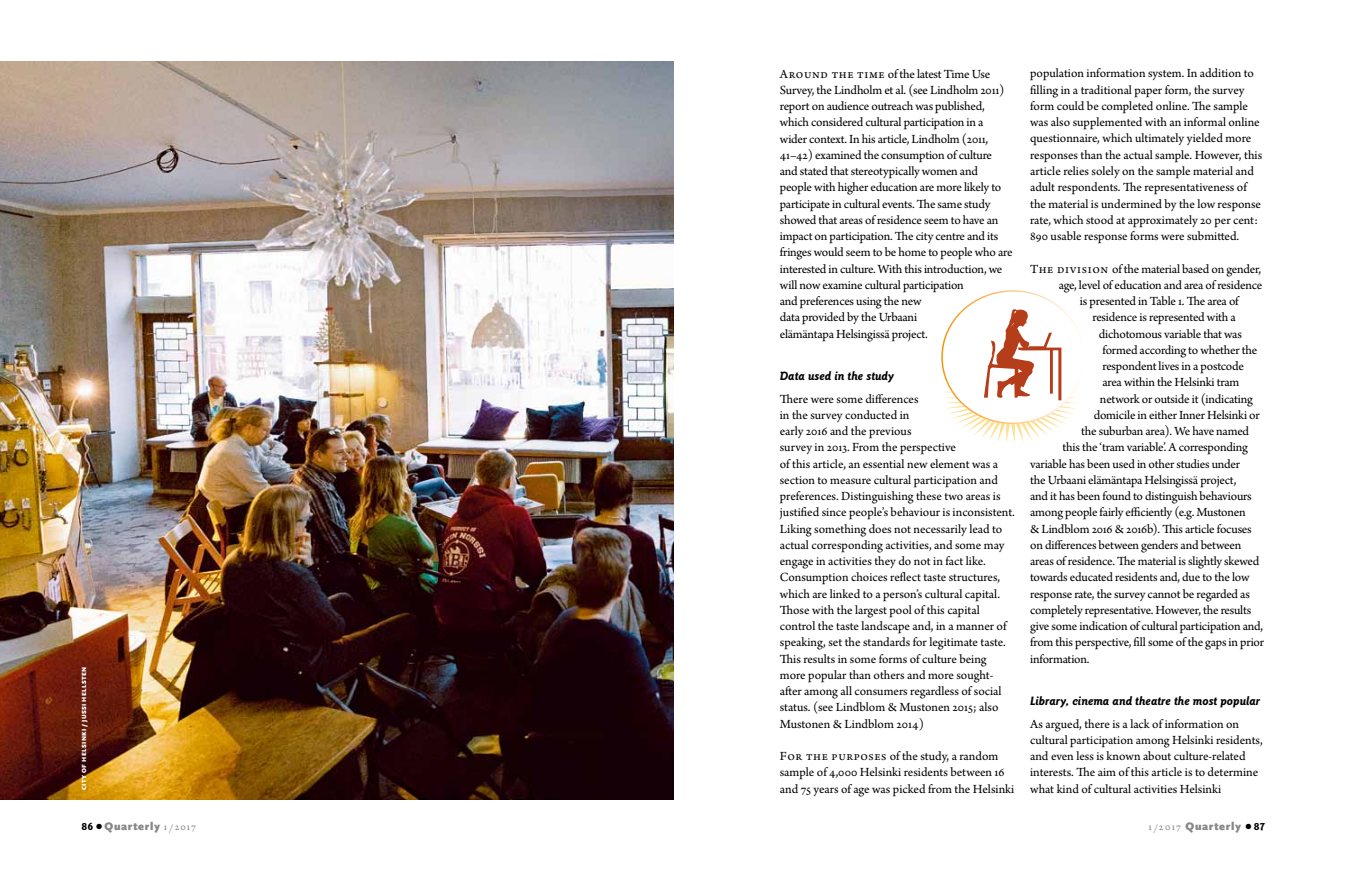
<style>
.page{position:relative;width:1347px;height:886px;background:#fff}
.page>*{position:absolute;margin:0;border:0;box-sizing:border-box;transform-origin:0 0}
.t1{font:13.12px/16.2px "Arno Pro";letter-spacing:-.005em;color:#000}
.t2{font:13.12px/16.2px "Arno Pro";letter-spacing:.025em;color:#000}
.t3{font:13.12px "Arno Pro";letter-spacing:.045em;color:#000}
.t4{font:italic 700 12.5px "Goudy Sans Std";color:#000}
.t5{font:900 11.25px "Scala Sans Pro";letter-spacing:.065em;color:#878787}
.t6{font:900 6.25px "Scala Sans Pro";letter-spacing:.06em;color:#fff}
.s1{font-family:"Goudy Sans Std";font-weight:700;color:#000}
.s2{font-weight:400;color:#000}
.s3{font-family:"Arno Pro";font-weight:400}
</style>
<div class="page">
<img style="left:0;top:62px;width:673px;height:738px">
<svg style="left:943px;top:308px;width:134px;height:135px"></svg>
<p class="t1" style="left:1030px;top:66px;width:234px">population information system. In addition to filling in a traditional paper form, the survey form could be completed online. The sample was also supplemented with an informal online questionnaire, which ultimately yielded more responses than the actual sample. However, this article relies solely on the sample material and adult respondents. The representativeness of the material is undermined by the low response rate, which stood at approximately 20 per cent:<br>890 usable response forms were submitted.</p>
<p class="t3" style="left:1030px;top:261px;width:233px">The div ision of the material based on gender,</p>
<p class="t1" style="left:1058px;top:277px;width:205px">age, level of education and area of residence</p>
<p class="t1" style="left:1080px;top:294px;width:160px">is presented in Table 1. The area of</p>
<p class="t1" style="left:1092px;top:310px;width:145px">residence is represented with a</p>
<p class="t1" style="left:1098px;top:326px;width:145px">dichotomous variable that was</p>
<p class="t1" style="left:1102px;top:342px;width:156px">formed according to whether the</p>
<p class="t1" style="left:1102px;top:359px;width:143px">respondent lives in a postcode</p>
<p class="t1" style="left:1102px;top:375px;width:138px">area within the Helsinki tram</p>
<p class="t1" style="left:1100px;top:391px;width:154px">network or outside it (indicating</p>
<p class="t1" style="left:1093px;top:407px;width:168px">domicile in either Inner Helsinki or</p>
<p class="t1" style="left:1081px;top:424px;width:169px">the suburban area). We have named</p>
<p class="t1" style="left:1062px;top:440px;width:187px">this the ‘tram variable’. A corresponding</p>
<p class="t1" style="left:1030px;top:456px;width:211px">variable has been used in other studies under</p>
<p class="t1" style="left:1030px;top:472px;width:208px">the Urbaani elämäntapa Helsingissä project,</p>
<p class="t1" style="left:1030px;top:489px;width:223px">and it has been found to distinguish behaviours</p>
<p class="t1" style="left:1030px;top:505px;width:217px">among people fairly efficiently (e.g. Mustonen</p>
<p class="t1" style="left:1030px;top:521px;width:223px">&amp; Lindblom 2016 &amp; 2016b). This article focuses</p>
<p class="t1" style="left:1030px;top:537px;width:212px">on differences between genders and between</p>
<p class="t1" style="left:1030px;top:554px;width:231px">areas of residence. The material is slightly skewed</p>
<p class="t1" style="left:1030px;top:570px;width:221px">towards educated residents and, due to the low</p>
<p class="t1" style="left:1030px;top:586px;width:221px">response rate, the survey cannot be regarded as</p>
<p class="t1" style="left:1030px;top:602px;width:223px">completely representative. However, the results</p>
<p class="t1" style="left:1030px;top:619px;width:235px">give some indication of cultural participation and,</p>
<p class="t1" style="left:1030px;top:635px;width:235px">from this perspective, fill some of the gaps in prior</p>
<p class="t1" style="left:1030px;top:651px;width:61px">information.</p>
<p class="t4" style="left:1030px;top:694px;width:232px">Library, cinema and theatre the most popular</p>
<p class="t1" style="left:1030px;top:716px;width:234px">As argued, there is a lack of information on cultural participation among Helsinki residents, and even less is known about culture-related interests. The aim of this article is to determine what kind of cultural activities Helsinki</p>
<p class="t1" style="left:780px;top:66px;width:234px">Around the time of the latest Time Use Survey, the Lindholm et al. (see Lindholm 2011) report on audience outreach was published, which considered cultural participation in a wider context. In his article, Lindholm (2011, 41–42) examined the consumption of culture and stated that stereotypically women and people with higher education are more likely to participate in cultural events. The same study showed that areas of residence seem to have an impact on participation. The city centre and its fringes would seem to be home to people who are interested in culture. With this introduction, we will now examine cultural participation<br>and preferences using the new<br>data provided by the Urbaani<br>elämäntapa Helsingissä project.</p>
<p class="t4" style="left:780px;top:369px;width:115px">Data used in the study</p>
<p class="t1" style="left:780px;top:391px;width:237px">There were some differences<br>in the survey conducted in<br>early 2016 and the previous<br>survey in 2013. From the perspective<br>of this article, an essential new element was a section to measure cultural participation and preferences. Distinguishing these two areas is justified since people’s behaviour is inconsistent.<br>Liking something does not necessarily lead to actual corresponding activities, and some may engage in activities they do not in fact like.<br>Consumption choices reflect taste structures, which are linked to a person’s cultural capital.<br>Those with the largest pool of this capital control the taste landscape and, in a manner of speaking, set the standards for legitimate taste.<br>This results in some forms of culture being more popular than others and more sought&shy;after among all consumers regardless of social status. (see Lindblom &amp; Mustonen 2015; also Mustonen &amp; Lindblom 2014)</p>
<p class="t2" style="left:780px;top:749px;width:236px">For the purposes of the study, a random sample of 4,000 Helsinki residents between 16 and 75 years of age was picked from the Helsinki</p>
<p class="t6" style="left:80px;top:790px;width:125px;rotate:-90deg">city of helsinki / jussi hellsten</p>
<p class="t5" style="left:82px;top:820px;width:116px"><span class="s1">86</span><span class="s2">○</span> Quarterly <span class="s3">1/2017</span></p>
<p class="t5" style="left:1148px;top:820px;width:118px"><span class="s3">1/2017</span> Quarterly <span class="s2">○</span> <span class="s1">87</span></p>
</div>
